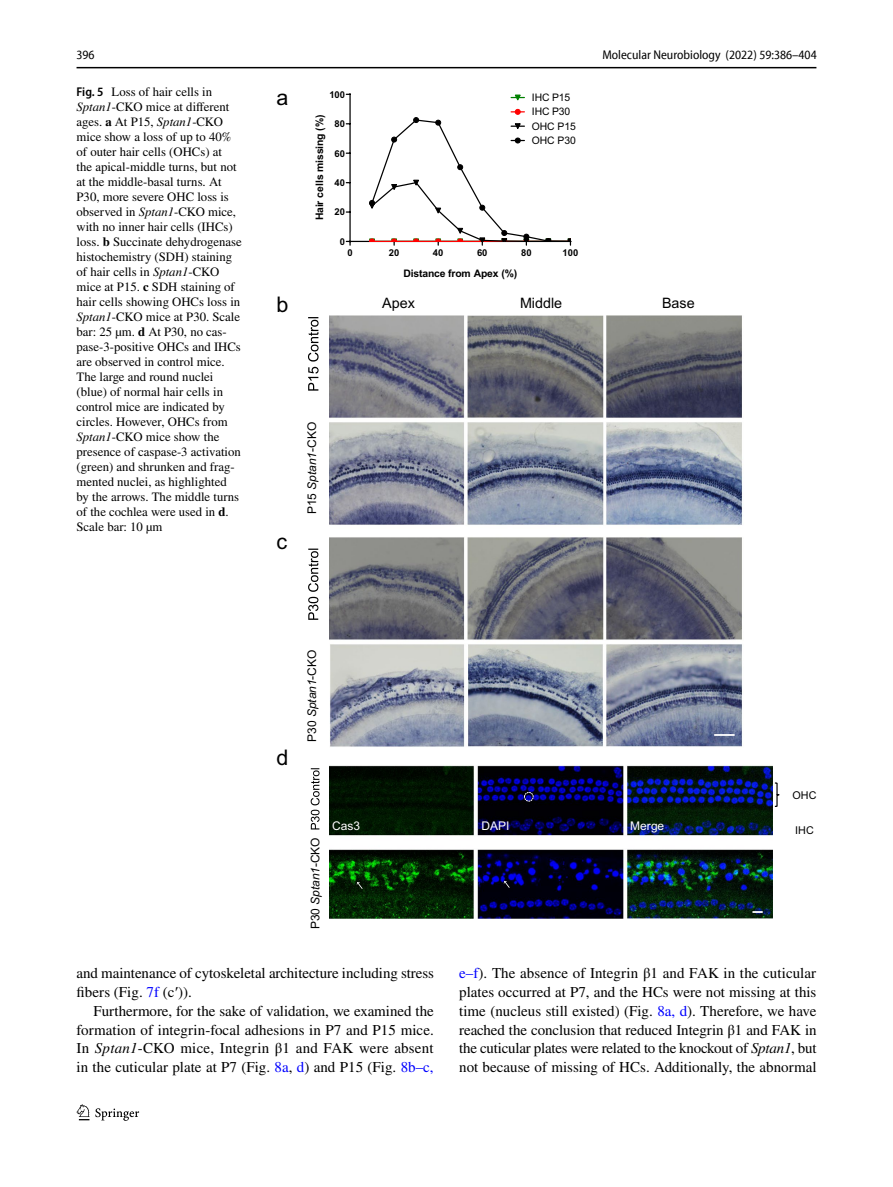
<style>
.page{position:relative;width:893px;height:1187px;background:#fff}
.page>*{position:absolute;margin:0;border:0;box-sizing:border-box;transform-origin:0 0}
.t1{font:21.45px "Arial 7";color:#000}
.t2{font:15px/18.8px "STIX";color:#000;text-align:justify}
.t3{font:14.4px "Arial 7";color:#000}
.t4{font:12.75px/15px "STIX";color:#000}
.t5{font:semi-condensed 12.75px "Myriad Pro Unic";color:#000}
.t6{font:12px "Arial 7";color:#000}
.t7{font:12px "Arial 7";color:#fff}
.t8{font:10.8px "Arial 7";color:#000}
.t9{font:10.35px "Arial Bold 5";letter-spacing:-.015em;color:#000}
.t10{font:10.35px/14.2px "Arial 7";letter-spacing:-.01em;color:#000}
.t11{font:9.45px "Arial Bold 5";letter-spacing:.005em;color:#000}
.s1{font-family:"Myriad Pro";font-weight:600;font-stretch:semi-condensed}
.s2{font-style:italic}
.s3{font-weight:700}
.s4{font-family:"Arial Italic 4"}
.s5{color:#00f}
.s6{font-family:"Times New Roman"}
</style>
<div class="page">
<hr style="left:77px;top:67px;width:739px;height:1px;background:#000">
<img style="left:329px;top:315px;width:443px;height:603px">
<hr style="left:349px;top:241px;width:222px;height:1px;background:#000">
<hr style="left:349px;top:94px;width:2px;height:148px;background:#000">
<svg style="left:511px;top:94px;width:13px;height:7px"></svg>
<svg style="left:369px;top:109px;width:202px;height:136px"></svg>
<svg style="left:504px;top:880px;width:6px;height:7px"></svg>
<div style="left:524px;top:792px;width:9px;height:9px;border:1px dashed #fff;border-radius:50%"></div>
<svg style="left:311px;top:768px;width:9px;height:61px"></svg>
<svg style="left:357px;top:881px;width:6px;height:7px"></svg>
<svg style="left:774px;top:782px;width:6px;height:25px"></svg>
<svg style="left:714px;top:734px;width:21px;height:1px"></svg>
<svg style="left:308px;top:317px;width:11px;height:73px"></svg>
<svg style="left:308px;top:548px;width:10px;height:71px"></svg>
<svg style="left:77px;top:1104px;width:12px;height:16px"></svg>
<svg style="left:95px;top:1108px;width:44px;height:12px"></svg>
<p class="t5" style="left:77px;top:50px;width:20px">396</p>
<p class="t5" style="left:602px;top:50px;width:216px">Molecular Neurobiology (2022) 59:386–404</p>
<p class="t4" style="left:77px;top:85px;width:167px"><span class="s1">Fig. 5</span> Loss of hair cells in<br><span class="s2">Sptan1</span>-CKO mice at different ages. <span class="s3">a</span> At P15, <span class="s2">Sptan1</span>-CKO mice show a loss of up to 40% of outer hair cells (OHCs) at<br>the apical-middle turns, but not at the middle-basal turns. At<br>P30, more severe OHC loss is observed in <span class="s2">Sptan1</span>-CKO mice, with no inner hair cells (IHCs) loss. <span class="s3">b</span> Succinate dehydrogenase histochemistry (SDH) staining of hair cells in <span class="s2">Sptan1</span>-CKO mice at P15. <span class="s3">c</span> SDH staining of hair cells showing OHCs loss in<br><span class="s2">Sptan1</span>-CKO mice at P30. Scale bar: 25 µm. <span class="s3">d</span> At P30, no cas&shy;pase-3-positive OHCs and IHCs are observed in control mice.<br>The large and round nuclei (blue) of normal hair cells in control mice are indicated by circles. However, OHCs from<br><span class="s2">Sptan1</span>-CKO mice show the presence of caspase-3 activation (green) and shrunken and frag&shy;mented nuclei, as highlighted by the arrows. The middle turns of the cochlea were used in <span class="s3">d</span>.<br>Scale bar: 10 µm</p>
<h1 class="t1" style="left:276px;top:85px;width:13px">a</h1>
<h1 class="t1" style="left:276px;top:292px;width:13px">b</h1>
<h1 class="t1" style="left:276px;top:529px;width:12px">c</h1>
<p class="t11" style="left:329px;top:89px;width:17px">100</p>
<p class="t10" style="left:532px;top:90px;width:46px">IHC P15<br>IHC P30<br>OHC P15<br>OHC P30</p>
<p class="t9" style="left:313px;top:220px;width:107px;rotate:-90deg">Hair cells missing (%)</p>
<p class="t11" style="left:335px;top:118px;width:12px">80</p>
<p class="t11" style="left:335px;top:148px;width:12px">60</p>
<p class="t11" style="left:335px;top:177px;width:12px">40</p>
<p class="t11" style="left:335px;top:207px;width:12px">20</p>
<p class="t11" style="left:340px;top:236px;width:7px">0</p>
<p class="t11" style="left:347px;top:247px;width:7px">0</p>
<p class="t11" style="left:389px;top:247px;width:12px">20</p>
<p class="t11" style="left:433px;top:247px;width:12px">40</p>
<p class="t11" style="left:477px;top:247px;width:12px">60</p>
<p class="t11" style="left:521px;top:247px;width:12px">80</p>
<p class="t11" style="left:563px;top:247px;width:17px">100</p>
<p class="t9" style="left:403px;top:267px;width:115px">Distance from Apex (%)</p>
<p class="t6" style="left:305px;top:514px;width:94px;rotate:-90deg">P15 <span class="s4">Sptan1</span>-CKO</p>
<p class="t3" style="left:382px;top:294px;width:34px">Apex</p>
<p class="t3" style="left:520px;top:294px;width:44px">Middle</p>
<p class="t3" style="left:662px;top:294px;width:34px">Base</p>
<h1 class="t1" style="left:276px;top:745px;width:13px">d</h1>
<p class="t6" style="left:305px;top:741px;width:93px;rotate:-90deg">P30 <span class="s4">Sptan1</span>-CKO</p>
<p class="t6" style="left:308px;top:929px;width:93px;rotate:-90deg">P30 <span class="s4">Sptan1</span>-CKO</p>
<p class="t8" style="left:792px;top:788px;width:25px">OHC</p>
<p class="t7" style="left:332px;top:818px;width:30px">Cas3</p>
<p class="t7" style="left:481px;top:818px;width:29px">DAPI</p>
<p class="t7" style="left:630px;top:818px;width:35px">Merge</p>
<p class="t8" style="left:795px;top:823px;width:20px">IHC</p>
<p class="t2" style="left:77px;top:964px;width:359px">and maintenance of cytoskeletal architecture including stress fibers (Fig. <span class="s5">7f</span> (c<span class="s6">′</span>)).</p>
<p class="t2" style="left:77px;top:1002px;width:359px;text-indent:17px">Furthermore, for the sake of validation, we examined the formation of integrin-focal adhesions in P7 and P15 mice.<br>In <span class="s2">Sptan1</span>-CKO mice, Integrin β1 and FAK were absent in the cuticular plate at P7 (Fig. <span class="s5">8a</span>, <span class="s5">d</span>) and P15 (Fig. <span class="s5">8b–c,</span></p>
<p class="t2" style="left:459px;top:964px;width:359px"><span class="s5">e–f</span>). The absence of Integrin β1 and FAK in the cuticular plates occurred at P7, and the HCs were not missing at this time (nucleus still existed) (Fig. <span class="s5">8a, d</span>). Therefore, we have reached the conclusion that reduced Integrin β1 and FAK in the cuticular plates were related to the knockout of <span class="s2">Sptan1</span>, but not because of missing of HCs. Additionally, the abnormal</p>
</div>
